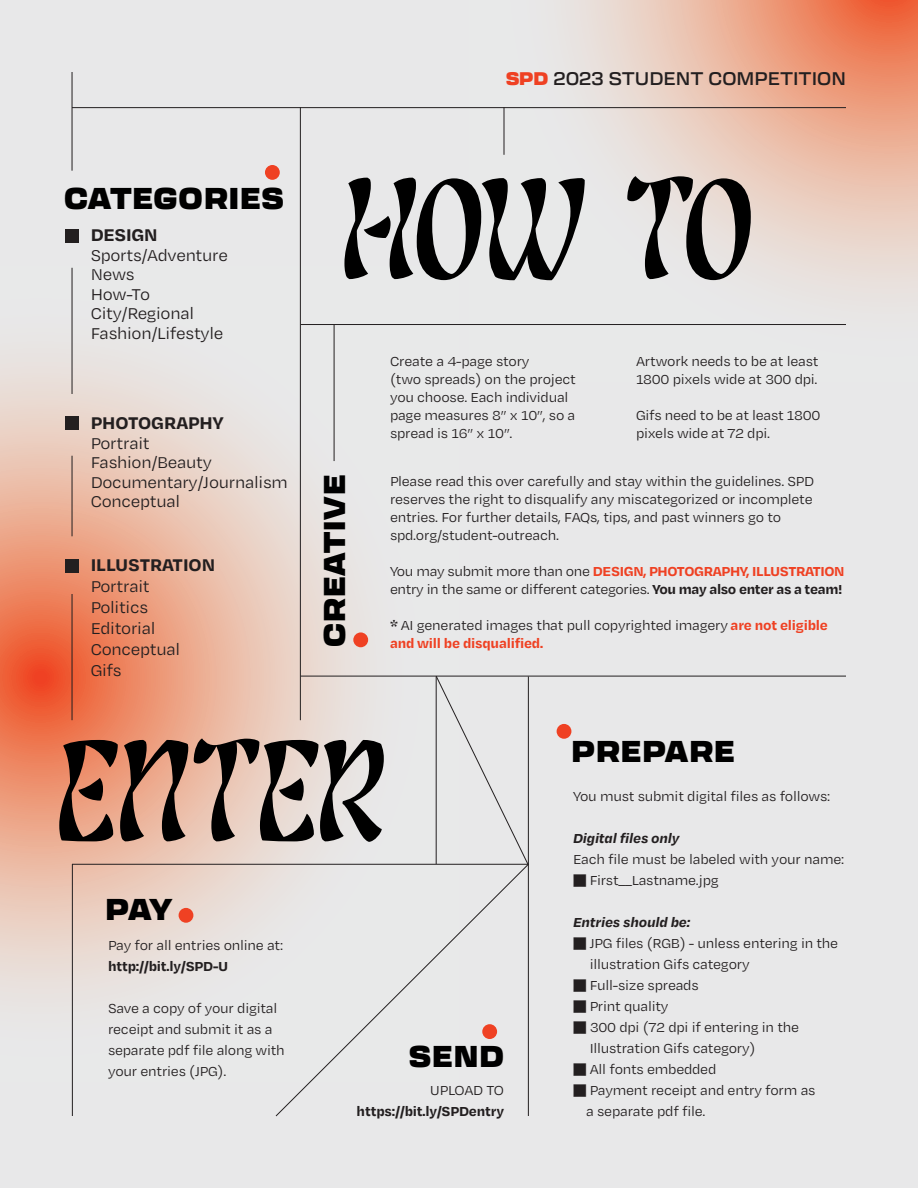
<style>
.page{position:relative;width:918px;height:1188px;background:#e8e8e9}
.page>*{position:absolute;margin:0;border:0;box-sizing:border-box;transform-origin:0 0}
.t1{font:147.3px "Lisbeth Display";letter-spacing:-.025em;color:#000}
.t2{font:900 29.7px "Transducer";letter-spacing:.035em;color:#000}
.t3{font:700 19.5px "Degular Text";letter-spacing:-.005em;color:#231f20}
.t4{font:18px/19.5px "Degular Text";letter-spacing:-.015em;color:#231f20}
.t5{font:500 18px "Transducer";color:#231f20}
.t6{font:15px/18px "Degular Text";letter-spacing:-.015em;color:#231f20}
.t7{font:700 15px "Degular Text";letter-spacing:-.015em;color:#231f20}
.t8{font:italic 700 15px "Degular Text";letter-spacing:-.015em;color:#231f20}
.s1{font-weight:900;color:#ef4123}
.s2{font-weight:700;color:#ef4123}
.s3{font-weight:700}
</style>
<div class="page">
<svg style="left:0;top:266px;width:435px;height:816px"></svg>
<svg style="left:470px;top:0;width:448px;height:289px"></svg>
<hr style="left:72px;top:107px;width:774px;height:1px;background:#231f20">
<hr style="left:72px;top:594px;width:1px;height:126px;background:#231f20">
<hr style="left:72px;top:864px;width:1px;height:252px;background:#231f20">
<hr style="left:72px;top:456px;width:1px;height:80px;background:#231f20">
<hr style="left:300px;top:107px;width:1px;height:613px;background:#231f20">
<hr style="left:334px;top:325px;width:1px;height:136px;background:#231f20">
<svg style="left:435px;top:675px;width:94px;height:188px"></svg>
<hr style="left:72px;top:268px;width:1px;height:126px;background:#231f20">
<hr style="left:72px;top:72px;width:1px;height:99px;background:#231f20">
<hr style="left:504px;top:107px;width:1px;height:48px;background:#231f20">
<hr style="left:72px;top:864px;width:457px;height:1px;background:#231f20">
<hr style="left:301px;top:324px;width:545px;height:1px;background:#231f20">
<hr style="left:301px;top:676px;width:545px;height:1px;background:#231f20">
<div style="left:557px;top:724px;width:14px;height:15px;background:#ef4123;border-radius:50%"></div>
<div style="left:179px;top:908px;width:14px;height:15px;background:#ef4123;border-radius:50%"></div>
<div style="left:353px;top:632px;width:15px;height:15px;background:#ef4123;border-radius:50%"></div>
<div style="left:265px;top:165px;width:15px;height:15px;background:#ef4123;border-radius:50%"></div>
<div style="left:65px;top:229px;width:14px;height:14px;background:#231f20"></div>
<div style="left:65px;top:416px;width:14px;height:13px;background:#231f20"></div>
<div style="left:65px;top:560px;width:14px;height:13px;background:#231f20"></div>
<svg style="left:275px;top:863px;width:254px;height:254px"></svg>
<p class="t2" style="left:64px;top:175px;width:221px">CATEGORIES</p>
<p class="t3" style="left:91px;top:222px;width:68px">DESIGN</p>
<p class="t4" style="left:91px;top:245px;width:139px">Sports/Adventure<br>News<br>How-To<br>City/Regional<br>Fashion/Lifestyle</p>
<p class="t3" style="left:91px;top:410px;width:134px">PHOTOGRAPHY</p>
<p class="t4" style="left:91px;top:432px;width:123px">Portrait<br>Fashion/Beauty</p>
<p class="t4" style="left:91px;top:471px;width:199px">Documentary/Journalism</p>
<p class="t4" style="left:91px;top:491px;width:91px">Conceptual</p>
<p class="t3" style="left:91px;top:552px;width:126px">ILLUSTRATION</p>
<p class="t4" style="left:91px;top:576px;width:91px;line-height:21px">Portrait<br>Politics<br>Editorial<br>Conceptual<br>Gifs</p>
<p class="t5" style="left:506px;top:66px;width:342px"><span class="s1">SPD</span> 2023 STUDENT COMPETITION</p>
<p class="t1" style="left:339px;top:106px;width:416px">HOW TO</p>
<p class="t2" style="left:311px;top:647px;width:174px;rotate:-90deg">CREATIVE</p>
<p class="t6" style="left:390px;top:352px;width:187px">Create a 4-page story<br>(two spreads) on the project you choose. Each individual page measures 8” x 10”, so a spread is 16” x 10”.</p>
<p class="t6" style="left:636px;top:352px;width:184px">Artwork needs to be at least<br>1800 pixels wide at 300 dpi.</p>
<p class="t6" style="left:636px;top:406px;width:186px">Gifs need to be at least 1800 pixels wide at 72 dpi.</p>
<p class="t6" style="left:390px;top:471px;width:426px">Please read this over carefully and stay within the guidelines. SPD reserves the right to disqualify any miscategorized or incomplete entries. For further details, FAQs, tips, and past winners go to spd.org/student-outreach.</p>
<p class="t6" style="left:390px;top:561px;width:456px">You may submit more than one <span class="s2">DESIGN, PHOTOGRAPHY, ILLUSTRATION </span>entry in the same or different categories. <span class="s3">You may also enter as a team!</span></p>
<p class="t6" style="left:390px;top:615px;width:439px"><span class="s3">*</span> AI generated images that pull copyrighted imagery <span class="s2">are not eligible and will be disqualified.</span></p>
<p class="t1" style="left:54px;top:669px;width:333px">ENTER</p>
<p class="t2" style="left:106px;top:886px;width:69px">PAY</p>
<p class="t6" style="left:108px;top:935px;width:177px">Pay for all entries online at:</p>
<p class="t7" style="left:108px;top:956px;width:122px">http://bit.ly/SPD-U</p>
<p class="t6" style="left:108px;top:997px;width:178px;line-height:21px">Save a copy of your digital receipt and submit it as a separate pdf file along with your entries (JPG).</p>
<p class="t2" style="left:409px;top:1033px;width:96px">SEND</p>
<p class="t6" style="left:430px;top:1081px;width:76px">UPLOAD TO</p>
<p class="t7" style="left:357px;top:1101px;width:149px">https://bit.ly/SPDentry</p>
<p class="t2" style="left:571px;top:728px;width:165px">PREPARE</p>
<p class="t6" style="left:573px;top:787px;width:259px">You must submit digital files as follows:</p>
<p class="t8" style="left:573px;top:828px;width:108px">Digital files only</p>
<p class="t6" style="left:573px;top:850px;width:273px">Each file must be labeled with your name:</p>
<p class="t6" style="left:573px;top:871px;width:147px">■ First__Lastname.jpg</p>
<p class="t8" style="left:573px;top:912px;width:119px">Entries should be:</p>
<p class="t6" style="left:590px;top:932px;width:250px;line-height:21px;text-indent:-17px">■ JPG files (RGB) - unless entering in the illustration Gifs category</p>
<p class="t6" style="left:573px;top:976px;width:127px">■ Full-size spreads</p>
<p class="t6" style="left:573px;top:997px;width:97px">■ Print quality</p>
<p class="t6" style="left:590px;top:1016px;width:211px;line-height:21px;text-indent:-17px">■ 300 dpi (72 dpi if entering in the<br>Illustration Gifs category)</p>
<p class="t6" style="left:573px;top:1060px;width:145px">■ All fonts embedded</p>
<p class="t6" style="left:586px;top:1079px;width:231px;line-height:21px;text-indent:-13px">■ Payment receipt and entry form as a separate pdf file.</p>
</div>
